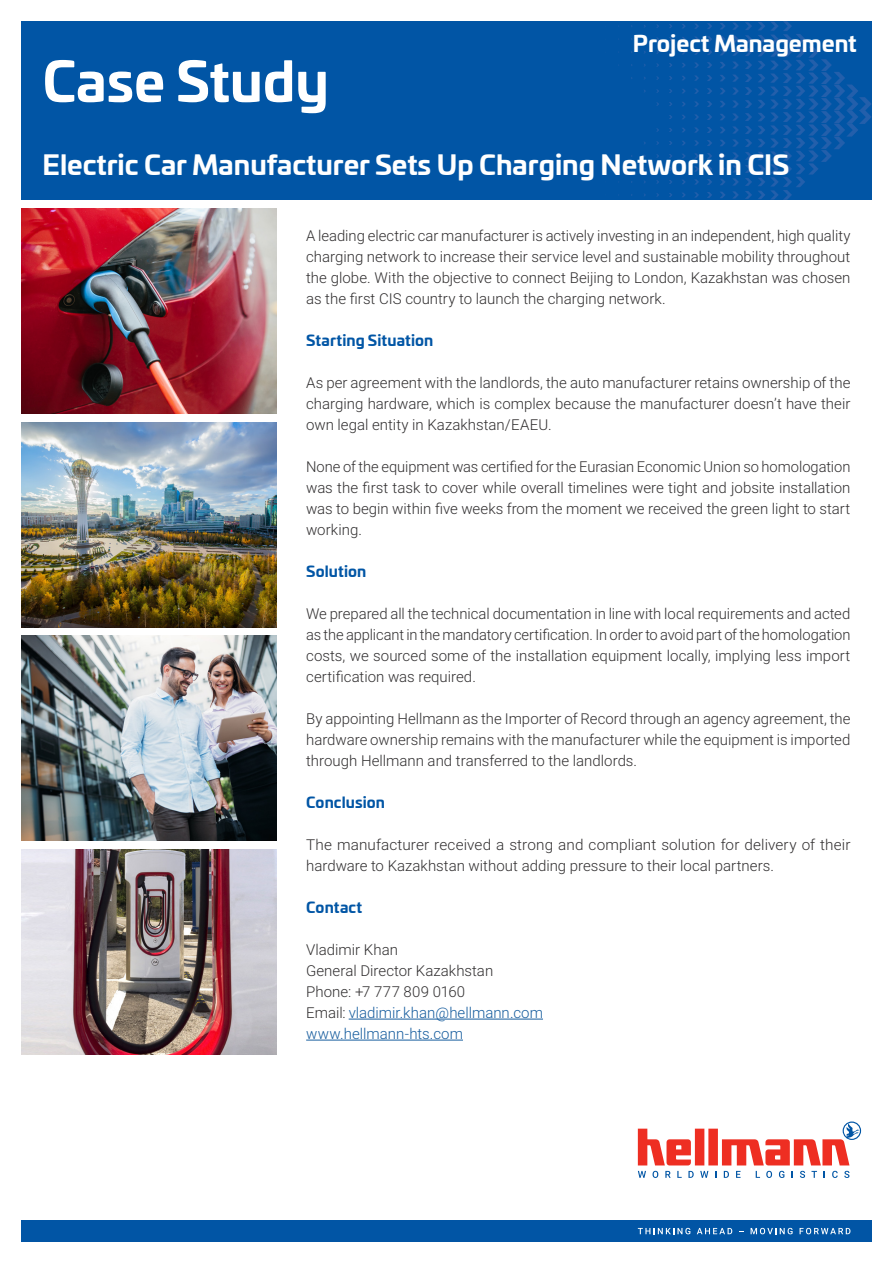
<style>
.page{position:relative;width:893px;height:1263px;background:#fff}
.page>*{position:absolute;margin:0;border:0;box-sizing:border-box;transform-origin:0 0}
.t1{font:700 54px "Univia Pro";color:#fff}
.Sub_Title{font:700 27px "Univia Pro";color:#fff}
.Sub_Title-2{font:700 22.5px "Univia Pro";color:#fff}
.Copytext{font:300 15px/21px "Roboto";color:#312f30;text-align:justify}
.Copytext-2{font:300 15px "Roboto";color:#175d9e}
.Copytext-3{font:700 15px "Univia Pro";letter-spacing:.005em;color:#0155a5}
.s1{color:#312f30}
</style>
<div class="page">
<svg style="left:638px;top:1129px;width:53px;height:36px"></svg>
<div style="left:695px;top:1129px;width:9px;height:36px;background:#ee2e22"></div>
<div style="left:708px;top:1129px;width:10px;height:36px;background:#ee2e22"></div>
<svg style="left:638px;top:1171px;width:8px;height:7px"></svg>
<svg style="left:653px;top:1171px;width:5px;height:7px"></svg>
<svg style="left:665px;top:1171px;width:6px;height:7px"></svg>
<svg style="left:677px;top:1171px;width:5px;height:7px"></svg>
<svg style="left:688px;top:1171px;width:6px;height:7px"></svg>
<svg style="left:700px;top:1171px;width:8px;height:7px"></svg>
<svg style="left:724px;top:1171px;width:5px;height:7px"></svg>
<svg style="left:736px;top:1171px;width:4px;height:7px"></svg>
<svg style="left:756px;top:1171px;width:4px;height:7px"></svg>
<svg style="left:766px;top:1171px;width:6px;height:7px"></svg>
<svg style="left:779px;top:1171px;width:5px;height:7px"></svg>
<svg style="left:800px;top:1171px;width:5px;height:7px"></svg>
<svg style="left:811px;top:1171px;width:6px;height:7px"></svg>
<svg style="left:832px;top:1171px;width:6px;height:7px"></svg>
<svg style="left:844px;top:1171px;width:5px;height:7px"></svg>
<svg style="left:722px;top:1121px;width:139px;height:44px"></svg>
<div style="left:21px;top:1220px;width:851px;height:22px;background:#0155a5"></div>
<svg style="left:638px;top:1228px;width:52px;height:6px"></svg>
<svg style="left:697px;top:1228px;width:35px;height:6px"></svg>
<svg style="left:751px;top:1228px;width:42px;height:6px"></svg>
<svg style="left:799px;top:1228px;width:51px;height:6px"></svg>
<hr style="left:349px;top:1019px;width:194px;height:1px;background:#175d9e">
<hr style="left:306px;top:1040px;width:157px;height:1px;background:#175d9e">
<div style="left:21px;top:21px;width:851px;height:179px;background:#0155a5"></div>
<svg style="left:694px;top:24px;width:5px;height:5px"></svg>
<svg style="left:707px;top:23px;width:5px;height:6px"></svg>
<svg style="left:720px;top:23px;width:5px;height:6px"></svg>
<svg style="left:733px;top:23px;width:6px;height:7px"></svg>
<svg style="left:694px;top:37px;width:5px;height:5px"></svg>
<svg style="left:707px;top:36px;width:5px;height:6px"></svg>
<svg style="left:720px;top:36px;width:5px;height:6px"></svg>
<svg style="left:733px;top:36px;width:6px;height:7px"></svg>
<svg style="left:694px;top:50px;width:5px;height:5px"></svg>
<svg style="left:707px;top:49px;width:5px;height:6px"></svg>
<svg style="left:720px;top:49px;width:5px;height:6px"></svg>
<svg style="left:733px;top:49px;width:6px;height:7px"></svg>
<svg style="left:694px;top:62px;width:5px;height:6px"></svg>
<svg style="left:707px;top:62px;width:5px;height:6px"></svg>
<svg style="left:720px;top:62px;width:5px;height:6px"></svg>
<svg style="left:733px;top:62px;width:6px;height:7px"></svg>
<svg style="left:694px;top:75px;width:5px;height:6px"></svg>
<svg style="left:707px;top:75px;width:5px;height:6px"></svg>
<svg style="left:720px;top:75px;width:5px;height:6px"></svg>
<svg style="left:694px;top:88px;width:5px;height:6px"></svg>
<svg style="left:707px;top:88px;width:5px;height:6px"></svg>
<svg style="left:720px;top:88px;width:5px;height:6px"></svg>
<svg style="left:694px;top:101px;width:5px;height:6px"></svg>
<svg style="left:707px;top:101px;width:5px;height:6px"></svg>
<svg style="left:720px;top:101px;width:5px;height:6px"></svg>
<svg style="left:694px;top:114px;width:5px;height:6px"></svg>
<svg style="left:707px;top:114px;width:5px;height:6px"></svg>
<svg style="left:720px;top:114px;width:5px;height:6px"></svg>
<svg style="left:694px;top:127px;width:5px;height:6px"></svg>
<svg style="left:707px;top:127px;width:5px;height:6px"></svg>
<svg style="left:720px;top:127px;width:5px;height:6px"></svg>
<svg style="left:695px;top:140px;width:4px;height:6px"></svg>
<svg style="left:707px;top:140px;width:5px;height:6px"></svg>
<svg style="left:720px;top:140px;width:5px;height:6px"></svg>
<svg style="left:695px;top:153px;width:4px;height:6px"></svg>
<svg style="left:707px;top:153px;width:5px;height:6px"></svg>
<svg style="left:720px;top:153px;width:5px;height:6px"></svg>
<svg style="left:694px;top:166px;width:5px;height:6px"></svg>
<svg style="left:707px;top:166px;width:5px;height:6px"></svg>
<svg style="left:720px;top:166px;width:5px;height:6px"></svg>
<svg style="left:694px;top:179px;width:5px;height:6px"></svg>
<svg style="left:707px;top:179px;width:5px;height:6px"></svg>
<svg style="left:720px;top:179px;width:5px;height:6px"></svg>
<svg style="left:694px;top:192px;width:5px;height:6px"></svg>
<svg style="left:707px;top:192px;width:5px;height:6px"></svg>
<svg style="left:720px;top:192px;width:5px;height:6px"></svg>
<svg style="left:733px;top:75px;width:6px;height:124px"></svg>
<svg style="left:745px;top:22px;width:7px;height:177px"></svg>
<svg style="left:758px;top:21px;width:113px;height:179px"></svg>
<img style="left:21px;top:208px;width:255px;height:206px">
<img style="left:21px;top:422px;width:255px;height:205px">
<img style="left:21px;top:636px;width:255px;height:205px">
<img style="left:21px;top:849px;width:255px;height:205px">
<p class="t1" style="left:43px;top:39px;width:288px">Case Study</p>
<p class="Sub_Title-2" style="left:633px;top:26px;width:225px">Project Management</p>
<p class="Sub_Title" style="left:43px;top:143px;width:748px">Electric Car Manufacturer Sets Up Charging Network in CIS</p>
<p class="Copytext" style="left:306px;top:224px;width:546px">A leading electric car manufacturer is actively investing in an independent, high quality charging network to increase their service level and sustainable mobility throughout the globe. With the objective to connect Beijing to London, Kazakhstan was chosen as the first CIS country to launch the charging network.</p>
<p class="Copytext-3" style="left:306px;top:328px;width:129px">Starting Situation</p>
<p class="Copytext" style="left:306px;top:371px;width:546px">As per agreement with the landlords, the auto manufacturer retains ownership of the charging hardware, which is complex because the manufacturer doesn’t have their own legal entity in Kazakhstan/EAEU.</p>
<p class="Copytext" style="left:306px;top:455px;width:546px">None of the equipment was certified for the Eurasian Economic Union so homologation was the first task to cover while overall timelines were tight and jobsite installation was to begin within five weeks from the moment we received the green light to start working.</p>
<p class="Copytext-3" style="left:306px;top:559px;width:62px">Solution</p>
<p class="Copytext" style="left:306px;top:602px;width:546px">We prepared all the technical documentation in line with local requirements and acted as the applicant in the mandatory certification. In order to avoid part of the homologation costs, we sourced some of the installation equipment locally, implying less import certification was required.</p>
<p class="Copytext" style="left:306px;top:707px;width:546px">By appointing Hellmann as the Importer of Record through an agency agreement, the hardware ownership remains with the manufacturer while the equipment is imported through Hellmann and transferred to the landlords.</p>
<p class="Copytext-3" style="left:306px;top:790px;width:80px">Conclusion</p>
<p class="Copytext" style="left:306px;top:833px;width:546px">The manufacturer received a strong and compliant solution for delivery of their hardware to Kazakhstan without adding pressure to their local partners.</p>
<p class="Copytext-3" style="left:306px;top:895px;width:58px">Contact</p>
<p class="Copytext" style="left:306px;top:938px;width:93px">Vladimir Khan</p>
<p class="Copytext" style="left:306px;top:959px;width:189px">General Director Kazakhstan</p>
<p class="Copytext" style="left:306px;top:980px;width:161px">Phone: +7 777 809 0160</p>
<p class="Copytext-2" style="left:306px;top:1002px;width:238px"><span class="s1">Email:</span> vladimir.khan@hellmann.com</p>
<p class="Copytext-2" style="left:306px;top:1023px;width:158px">www.hellmann-hts.com</p>
</div>
